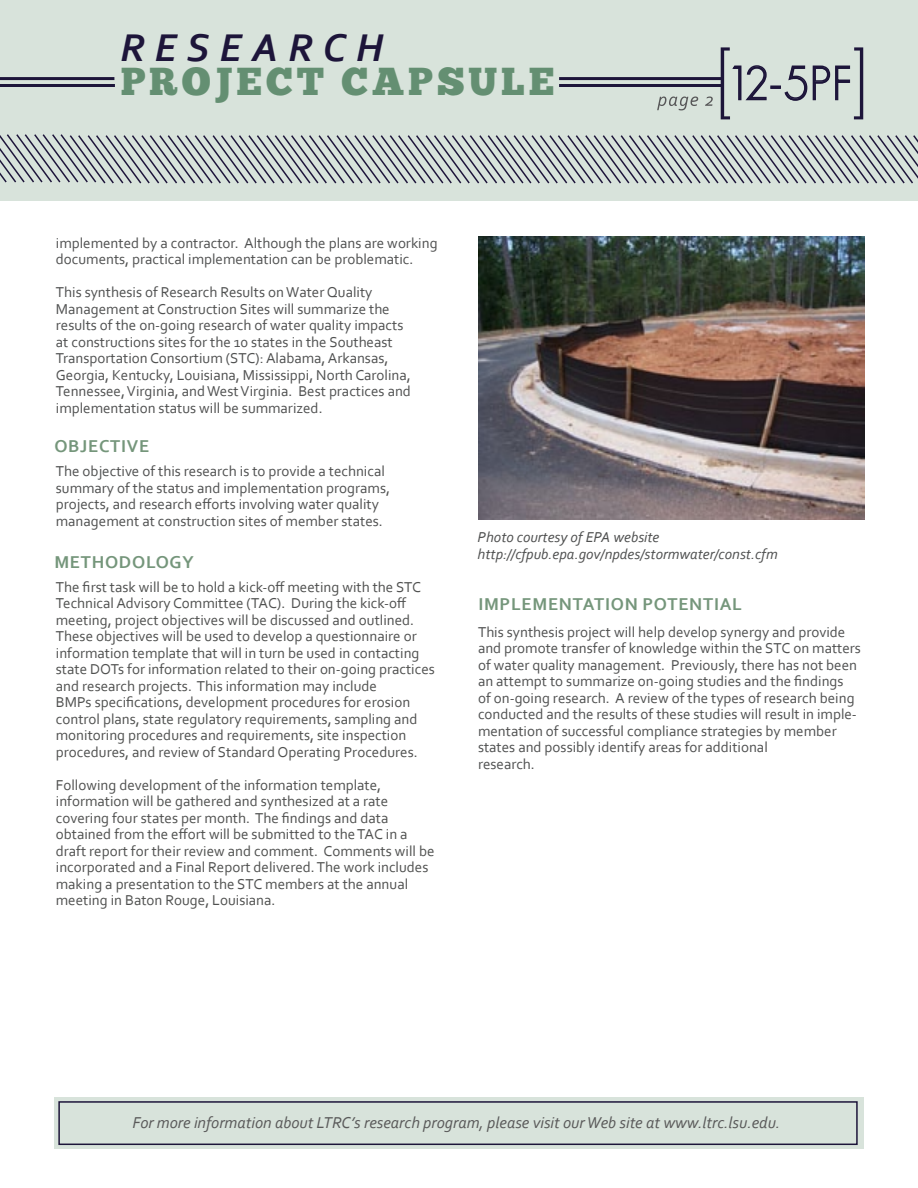
<style>
.page{position:relative;width:918px;height:1188px;background:#fff}
.page>*{position:absolute;margin:0;border:0;box-sizing:border-box;transform-origin:0 0}
.t1{font:300 46.5px "Geosans";color:#1d153a;scale:.93 1}
.t2{font:italic 700 40.5px "Corbel";letter-spacing:.25em;color:#1d153a}
.t3{font:39px "Chunk Five";letter-spacing:.1em;color:#568565}
.t4{font:700 18px "Corbel";letter-spacing:.04em;color:#75967b}
.t5{font:italic 16.5px "Corbel";color:#5a5a5a}
.t6{font:15px/16.5px "Corbel";color:#4f5050}
.t7{font:15px/16.5px "Corbel";color:#4f504f}
.t8{font:italic 15px/16.5px "Corbel";color:#4f5050}
</style>
<div class="page">
<div style="left:0;top:0;width:918px;height:201px;background:#d8e3db"></div>
<svg style="left:0;top:134px;width:918px;height:50px"></svg>
<div style="left:54px;top:1097px;width:810px;height:52px;background:#d8e3db"></div>
<div style="left:58px;top:1101px;width:800px;height:44px;border:2px solid #1d153a"></div>
<svg style="left:721px;top:47px;width:142px;height:72px"></svg>
<svg style="left:657px;top:97px;width:56px;height:13px"></svg>
<hr style="left:0;top:84px;width:115px;height:3px;background:#1d153a">
<hr style="left:0;top:77px;width:114px;height:3px;background:#1d153a">
<hr style="left:559px;top:84px;width:164px;height:3px;background:#1d153a">
<hr style="left:559px;top:77px;width:164px;height:3px;background:#1d153a">
<img style="left:478px;top:237px;width:386px;height:282px">
<h2 class="t2" style="left:120px;top:22px;width:264px">RESEARCH</h2>
<h3 class="t3" style="left:120px;top:58px;width:436px">PROJECT CAPSULE</h3>
<p class="t6" style="left:56px;top:234px;width:383px">implemented by a contractor. Although the plans are working documents, practical implementation can be problematic.</p>
<p class="t6" style="left:56px;top:284px;width:357px">This synthesis of Research Results on Water Quality Management at Construction Sites will summarize the results of the on-going research of water quality impacts at constructions sites for the 10 states in the Southeast Transportation Consortium (STC): Alabama, Arkansas, Georgia, Kentucky, Louisiana, Mississippi, North Carolina, Tennessee, Virginia, and West Virginia. Best practices and implementation status will be summarized.</p>
<p class="t4" style="left:54px;top:434px;width:96px">OBJECTIVE</p>
<h1 class="t1" style="left:726px;top:58px;width:136px">12-5PF</h1>
<p class="t6" style="left:56px;top:463px;width:336px">The objective of this research is to provide a technical summary of the status and implementation programs, projects, and research efforts involving water quality management at construction sites of member states.</p>
<p class="t4" style="left:54px;top:551px;width:141px">METHODOLOGY</p>
<p class="t7" style="left:56px;top:578px;width:381px">The first task will be to hold a kick-off meeting with the STC Technical Advisory Committee (TAC). During the kick-off meeting, project objectives will be discussed and outlined.<br>These objectives will be used to develop a questionnaire or information template that will in turn be used in contacting state DOTs for information related to their on-going practices and research projects. This information may include<br>BMPs specifications, development procedures for erosion control plans, state regulatory requirements, sampling and monitoring procedures and requirements, site inspection procedures, and review of Standard Operating Procedures.</p>
<p class="t7" style="left:56px;top:776px;width:380px">Following development of the information template, information will be gathered and synthesized at a rate covering four states per month. The findings and data obtained from the effort will be submitted to the TAC in a draft report for their review and comment. Comments will be incorporated and a Final Report delivered. The work includes making a presentation to the STC members at the annual meeting in Baton Rouge, Louisiana.</p>
<p class="t8" style="left:478px;top:529px;width:302px">Photo courtesy of EPA website http://cfpub.epa.gov/npdes/stormwater/const.cfm</p>
<p class="t4" style="left:478px;top:593px;width:265px">I MPLEMENTATION POTENTIAL</p>
<p class="t6" style="left:478px;top:623px;width:385px">This synthesis project will help develop synergy and provide and promote transfer of knowledge within the STC on matters of water quality management. Previously, there has not been an attempt to summarize on-going studies and the findings<br>of on-going research. A review of the types of research being conducted and the results of these studies will result in imple&shy;mentation of successful compliance strategies by member states and possibly identify areas for additional<br>research.</p>
<p class="t5" style="left:132px;top:1112px;width:649px">For more information about LTRC’s research program, please visit our Web site at www.ltrc.lsu.edu.</p>
</div>
